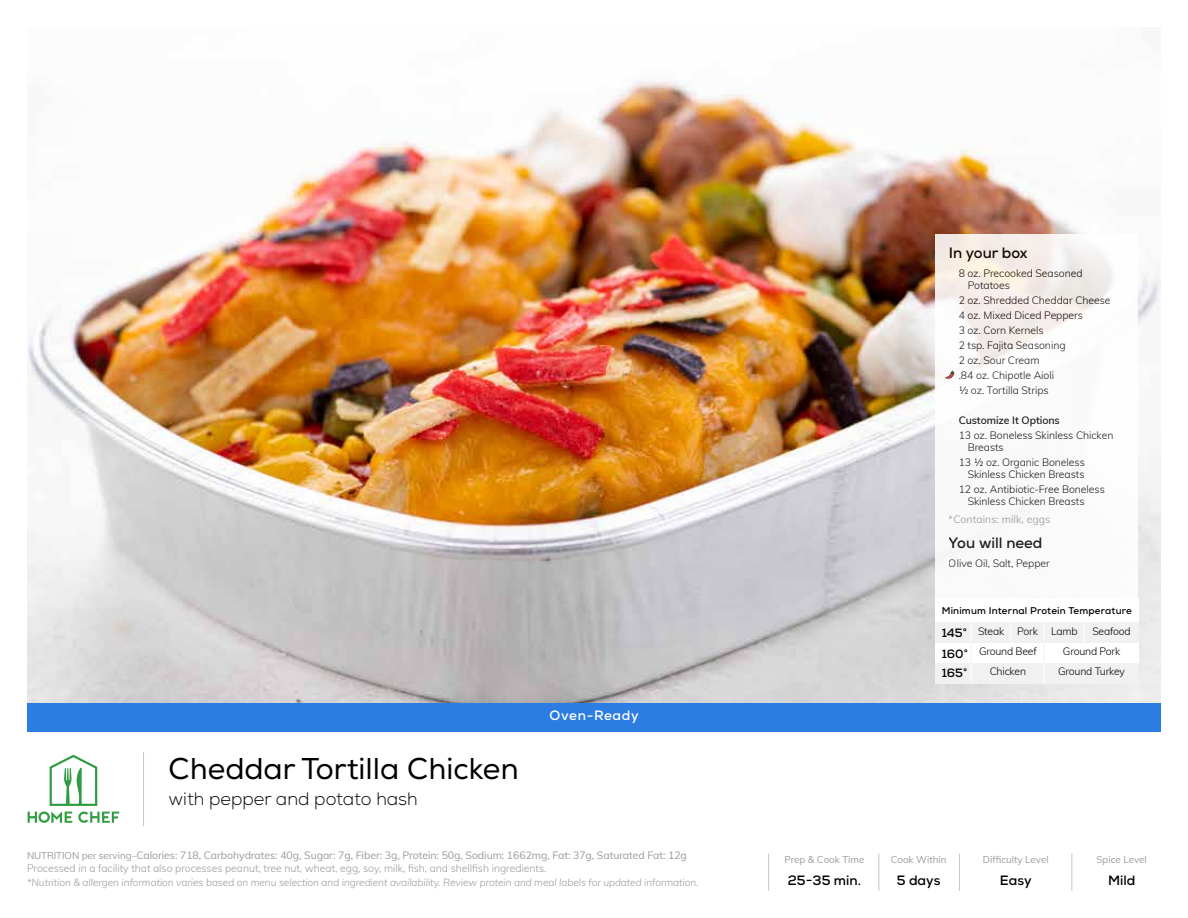
<style>
.page{position:relative;width:1188px;height:918px;background:#fff}
.page>*{position:absolute;margin:0;border:0;box-sizing:border-box;transform-origin:0 0}
.t1{font:30px "Nexa";color:#000}
.t2{font:300 18px "Nexa";color:#000}
.t3{font:700 15px "Nexa";color:#000}
.t4{font:700 13.5px "Nexa";color:#000}
.t5{font:700 13.5px "Nexa";letter-spacing:.05em;color:#fff}
.t6{font:700 12px/20px "Nexa";color:#000;text-align:justify}
.t7{font:300 10.5px/15px "Muli";letter-spacing:-.005em;color:#000}
.t8{font:300 10.5px/13.5px "Muli";letter-spacing:-.005em;color:#9a9a9a}
.t9{font:10.5px "Muli";color:#9a9a9a}
.t10{font:600 10.5px "Muli";letter-spacing:-.005em;color:#000}
.t11{font:italic 300 10.2px "Muli";letter-spacing:-.005em;color:#9a9a9a}
.t12{font:9.75px "Muli";color:#9a9a9a}
.t13{font:700 9.75px "Nexa";letter-spacing:.02em;color:#000}
.s1{font-weight:400;font-size:9.75px}
.s2{font-weight:400}
</style>
<div class="page">
<img style="left:27px;top:78px;width:1134px;height:625px">
<hr style="left:143px;top:752px;width:1px;height:74px;background:#c7c6c5">
<hr style="left:878px;top:854px;width:1px;height:37px;background:#c7c6c5">
<hr style="left:768px;top:854px;width:1px;height:37px;background:#c7c6c5">
<hr style="left:959px;top:854px;width:1px;height:37px;background:#c7c6c5">
<hr style="left:1071px;top:854px;width:1px;height:37px;background:#c7c6c5">
<svg style="left:28px;top:755px;width:91px;height:68px"></svg>
<svg style="left:935px;top:234px;width:203px;height:365px"></svg>
<svg style="left:945px;top:370px;width:9px;height:9px"></svg>
<div style="left:935px;top:599px;width:203px;height:85px;background:#fff"></div>
<div style="left:935px;top:663px;width:203px;height:21px;background:#f1f1f1"></div>
<div style="left:935px;top:622px;width:203px;height:21px;background:#f1f1f1"></div>
<div style="left:27px;top:703px;width:1134px;height:28px;background:#2b7de2"></div>
<h1 class="t1" style="left:168px;top:751px;width:352px">Cheddar Tortilla Chicken</h1>
<h2 class="t2" style="left:168px;top:788px;width:251px">with pepper and potato hash</h2>
<p class="t5" style="left:550px;top:707px;width:91px">Oven-Ready</p>
<p class="t8" style="left:27px;top:848px;width:661px"><span class="s1">NUTRITION per serving–</span><span class="s2">Calories: 718, Carbohydrates: 40g, Sugar: 7g, Fiber: 3g, Protein: 50g, Sodium: 1662mg, Fat: 37g, Saturated Fat: 12g<br></span>Processed in a facility that also processes peanut, tree nut, wheat, egg, soy, milk, fish, and shellfish ingredients.</p>
<p class="t11" style="left:27px;top:875px;width:673px">*Nutrition &amp; allergen information varies based on menu selection and ingredient availability. Review protein and meal labels for updated information.</p>
<h3 class="t3" style="left:949px;top:243px;width:80px">In your box</h3>
<p class="t7" style="left:968px;top:266px;width:116px;line-height:12px;text-indent:-9px">8 oz. Precooked Seasoned<br>Potatoes</p>
<p class="t7" style="left:959px;top:292px;width:153px">2 oz. Shredded Cheddar Cheese<br>4 oz. Mixed Diced Peppers<br>3 oz. Corn Kernels<br>2 tsp. Fajita Seasoning<br>2 oz. Sour Cream<br>.84 oz. Chipotle Aioli<br>½ oz. Tortilla Strips</p>
<p class="t10" style="left:959px;top:412px;width:103px">Customize It Options</p>
<p class="t7" style="left:968px;top:428px;width:147px;line-height:12px;text-indent:-9px">13 oz. Boneless Skinless Chicken<br>Breasts</p>
<p class="t7" style="left:959px;top:455px;width:128px;line-height:12px;text-align:right">13 ½ oz. Organic Boneless<br>Skinless Chicken Breasts</p>
<p class="t7" style="left:968px;top:482px;width:139px;line-height:12px;text-indent:-9px">12 oz. Antibiotic-Free Boneless<br>Skinless Chicken Breasts</p>
<p class="t9" style="left:949px;top:511px;width:103px">*Contains: milk, eggs</p>
<h3 class="t3" style="left:949px;top:533px;width:95px">You will need</h3>
<p class="t7" style="left:949px;top:555px;width:103px">Olive Oil, Salt, Pepper</p>
<p class="t13" style="left:942px;top:604px;width:192px">Minimum Internal Protein Temperature</p>
<p class="t7" style="left:978px;top:623px;width:28px">Steak</p>
<p class="t7" style="left:1051px;top:623px;width:28px">Lamb</p>
<p class="t7" style="left:1092px;top:623px;width:40px">Seafood</p>
<p class="t7" style="left:1058px;top:664px;width:68px">Ground Turkey</p>
<p class="t7" style="left:1017px;top:623px;width:22px">Pork</p>
<p class="t7" style="left:990px;top:664px;width:38px">Chicken</p>
<p class="t6" style="left:942px;top:623px;width:28px">145° 160° 165°</p>
<p class="t7" style="left:979px;top:643px;width:59px">Ground Beef</p>
<p class="t7" style="left:1063px;top:643px;width:59px">Ground Pork</p>
<p class="t12" style="left:784px;top:853px;width:82px">Prep &amp; Cook Time</p>
<p class="t12" style="left:891px;top:853px;width:57px">Cook Within</p>
<p class="t12" style="left:983px;top:853px;width:67px">Difficulty Level</p>
<p class="t12" style="left:1097px;top:853px;width:52px">Spice Level</p>
<p class="t4" style="left:788px;top:872px;width:75px">25-35 min.</p>
<p class="t4" style="left:897px;top:871px;width:45px">5 days</p>
<p class="t4" style="left:1000px;top:872px;width:33px">Easy</p>
<p class="t4" style="left:1108px;top:872px;width:29px">Mild</p>
</div>
